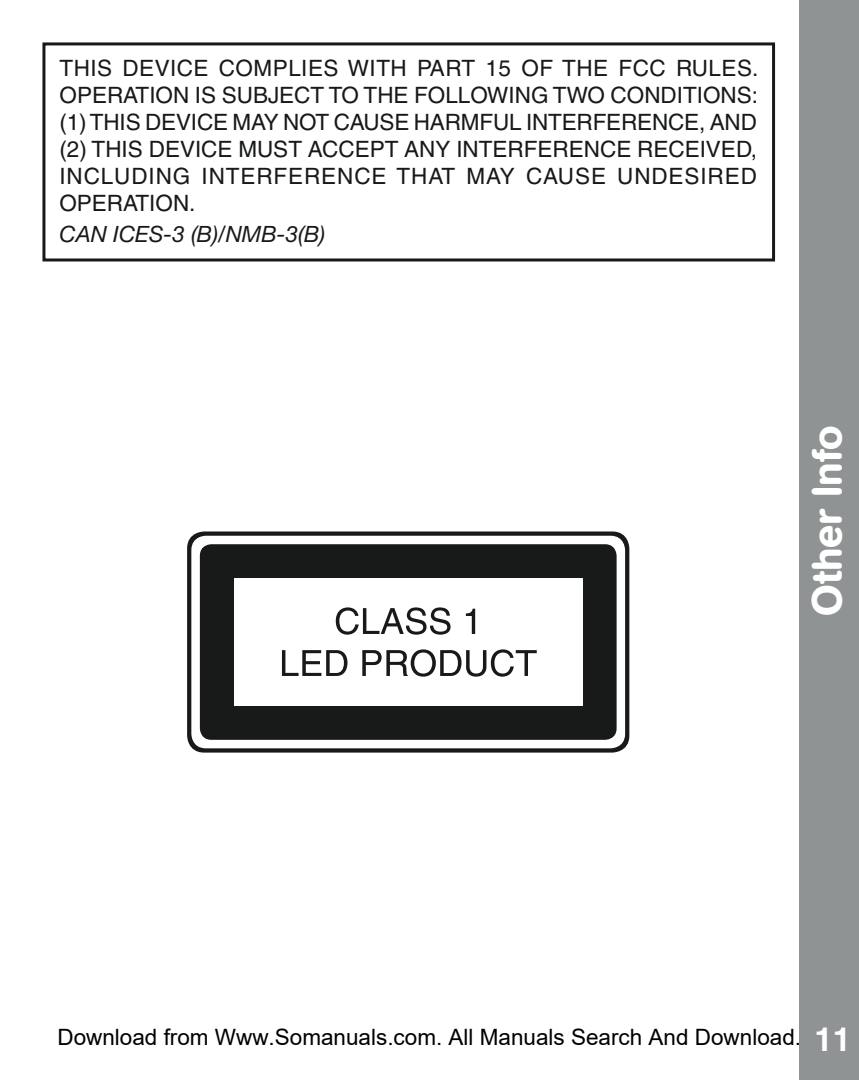
<style>
.page{position:relative;width:859px;height:1080px;background:#fff}
.page>*{position:absolute;margin:0;border:0;box-sizing:border-box;transform-origin:0 0}
.t1{font:500 42px "AG Book Rounded";color:#fff}
.t2{font:700 33px "Helvetica";color:#fff}
.t3{font:500 22.5px/27px "Helvetica";color:#171a19;text-align:justify}
.t4{font:22.5px "Arial";color:#000}
.t5{font:italic 22.5px "Helvetica Neue 56";color:#171a19}
</style>
<div class="page">
<div style="left:799px;top:0;width:60px;height:1080px;background:#8f9394"></div>
<svg style="left:187px;top:531px;width:442px;height:222px;background:#313433"></svg>
<div style="left:191px;top:536px;width:434px;height:212px;background:#fff;border-radius:14px"></div>
<div style="left:200px;top:544px;width:417px;height:196px;background:#171a19;border-radius:11px"></div>
<div style="left:234px;top:578px;width:349px;height:128px;background:#fff"></div>
<svg style="left:336px;top:607px;width:139px;height:28px"></svg>
<svg style="left:282px;top:649px;width:255px;height:28px"></svg>
<div style="left:42px;top:42px;width:733px;height:219px;border:3px solid #171a19"></div>
<p class="t3" style="left:59px;top:54px;width:28px">THIS</p>
<p class="t3" style="left:122px;top:54px;width:164px">DEVICE COMPLIES</p>
<p class="t3" style="left:348px;top:54px;width:85px">WITH PAR</p>
<p class="t3" style="left:461px;top:54px;width:231px">T 15 OF THE FCC RULES</p>
<p class="t3" style="left:60px;top:54px;width:700px;text-indent:692px">.<br>OPERATION IS SUBJECT TO THE FOLLOWING TWO CONDITIONS: (1) THIS</p>
<p class="t3" style="left:145px;top:108px;width:221px">DEVICE MAY NOT CAUSE</p>
<p class="t3" style="left:414px;top:108px;width:16px">HAR</p>
<p class="t3" style="left:461px;top:108px;width:162px">MFUL INTERFEREN</p>
<p class="t3" style="left:668px;top:108px;width:58px">CE, AND</p>
<p class="t3" style="left:59px;top:135px;width:59px">(2) THIS</p>
<p class="t3" style="left:149px;top:135px;width:272px">DEVI CE MUST ACCEPT ANY</p>
<p class="t3" style="left:456px;top:135px;width:97px">INTERFEREN</p>
<p class="t3" style="left:600px;top:135px;width:158px">CERECEIVED,</p>
<p class="t3" style="left:59px;top:162px;width:56px">INCLUDIN</p>
<p class="t3" style="left:173px;top:162px;width:132px">G INTERFEREN</p>
<p class="t3" style="left:354px;top:162px;width:206px">CE THAT MAY CAUSE</p>
<p class="t3" style="left:617px;top:162px;width:17px">UNDESIRED</p>
<p class="t3" style="left:59px;top:189px;width:17px">OPERA</p>
<p class="t3" style="left:136px;top:189px;width:62px">TION.</p>
<p class="t5" style="left:59px;top:220px;width:267px">CAN ICES-3 (B)/NMB-3(B)</p>
<h1 class="t1" style="left:802px;top:616px;width:192px;rotate:-90deg">Other Info</h1>
<p class="t4" style="left:57px;top:1025px;width:745px">Download from Www.Somanuals.com. All Manuals Search And Download.</p>
<h2 class="t2" style="left:814px;top:1020px;width:38px">11</h2>
</div>
